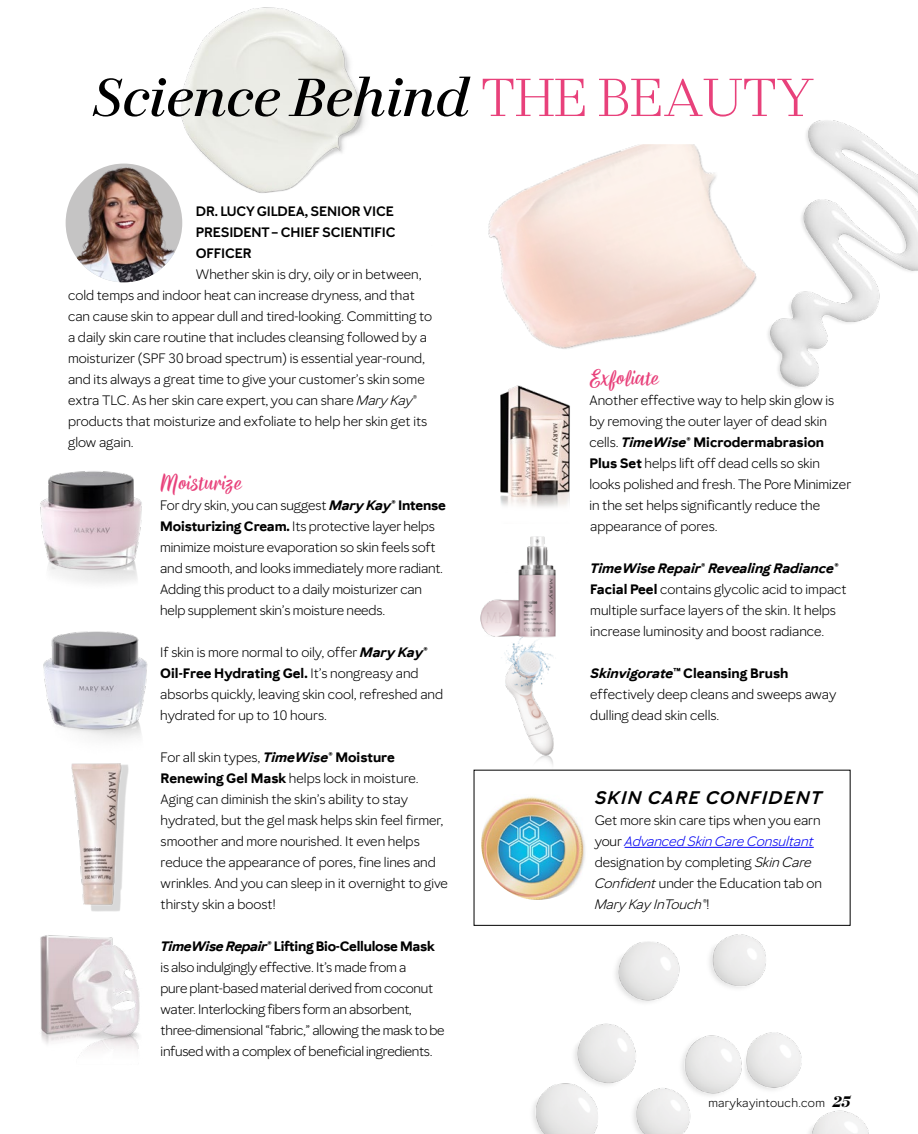
<style>
.page{position:relative;width:918px;height:1134px;background:#fff}
.page>*{position:absolute;margin:0;border:0;box-sizing:border-box;transform-origin:0 0}
.Headline{font:italic 500 52.5px "Mary Kay Serif 020";color:#000}
.Subhead{font:700 21px "Mary Kay Script";color:#e8417b}
.Subhead-2{font:italic 600 18px "Mary Kay Sans";letter-spacing:.075em;color:#000}
.Body_-_Sans{font:13.5px/21px "Mary Kay Sans";color:#000}
.Body_-_Sans-2{font:13.5px/21px "Mary Kay Sans";letter-spacing:-.02em;color:#000}
.Subhead_2_-_Sales_Di{font:600 13.5px/21px "Mary Kay Sans";letter-spacing:-.01em;color:#000}
.t1{font:12px "Mary Kay Sans";letter-spacing:.025em;color:#000}
.s1{font-weight:300;font-style:normal;color:#e8417b}
.s2{font-style:italic}
.s3{font-weight:700;font-style:italic}
.s4{font-weight:700}
.s5{font-style:italic;color:#0605f2}
.s6{font-family:"Mary Kay Serif 020";font-weight:700;font-style:italic;font-size:15px}
</style>
<div class="page">
<img style="left:119px;top:7px;width:246px;height:220px">
<img style="left:66px;top:164px;width:116px;height:118px">
<img style="left:778px;top:120px;width:140px;height:268px">
<img style="left:488px;top:144px;width:367px;height:218px">
<img style="left:473px;top:859px;width:396px;height:275px">
<img style="left:40px;top:471px;width:102px;height:112px">
<img style="left:43px;top:631px;width:105px;height:109px">
<img style="left:40px;top:935px;width:100px;height:121px">
<img style="left:500px;top:385px;width:70px;height:122px">
<img style="left:480px;top:536px;width:76px;height:89px">
<img style="left:474px;top:625px;width:116px;height:145px">
<div style="left:474px;top:770px;width:376px;height:155px;background:#fff"></div>
<hr style="left:625px;top:847px;width:189px;height:1px;background:#0605f2">
<div style="left:474px;top:770px;width:376px;height:156px;border:1px solid #000"></div>
<img style="left:481px;top:797px;width:104px;height:103px">
<img style="left:47px;top:763px;width:93px;height:189px">
<p class="Headline" style="left:93px;top:63px;width:722px">Science Behind <span class="s1">THE BEAUTY</span></p>
<p class="Subhead_2_-_Sales_Di" style="left:196px;top:201px;width:201px">DR. LUCY GILDEA, SENIOR VICE<br>PRESIDENT – CHIEF SCIENTIFIC<br>OFFICER</p>
<p class="Body_-_Sans" style="left:68px;top:264px;width:366px;text-indent:128px">Whether skin is dry, oily or in between, cold temps and indoor heat can increase dryness, and that can cause skin to appear dull and tired-looking. Committing to a daily skin care routine that includes cleansing followed by a moisturizer (SPF 30 broad spectrum) is essential year-round, and its always a great time to give your customer’s skin some extra TLC. As her skin care expert, you can share <span class="s2">Mary Kay</span>® products that moisturize and exfoliate to help her skin get its glow again.</p>
<p class="Subhead" style="left:160px;top:469px;width:83px">Moisturize</p>
<p class="Body_-_Sans" style="left:160px;top:495px;width:287px">For dry skin, you can suggest <span class="s3">Mary Kay®</span> <span class="s4">Intense Moisturizing Cream.</span> Its protective layer helps minimize moisture evaporation so skin feels soft and smooth, and looks immediately more radiant.<br>Adding this product to a daily moisturizer can help supplement skin’s moisture needs.</p>
<p class="Body_-_Sans" style="left:160px;top:642px;width:284px">If skin is more normal to oily, offer <span class="s3">Mary Kay® </span><span class="s4">Oil-Free Hydrating Gel.</span> It’s nongreasy and absorbs quickly, leaving skin cool, refreshed and hydrated for up to 10 hours.</p>
<p class="Body_-_Sans" style="left:161px;top:747px;width:289px">For all skin types, <span class="s3">TimeWise®</span> <span class="s4">Moisture Renewing Gel Mask</span> helps lock in moisture.<br>Aging can diminish the skin’s ability to stay hydrated, but the gel mask helps skin feel firmer, smoother and more nourished. It even helps reduce the appearance of pores, fine lines and wrinkles. And you can sleep in it overnight to give thirsty skin a boost!</p>
<p class="Body_-_Sans-2" style="left:161px;top:936px;width:286px"><span class="s3">TimeWise Repair®</span> <span class="s4">Lifting Bio-Cellulose Mask </span>is also indulgingly effective. It’s made from a<br>pure plant-based material derived from coconut water. Interlocking fibers form an absorbent, three-dimensional “fabric,” allowing the mask to be infused with a complex of beneficial ingredients.</p>
<p class="Subhead" style="left:589px;top:364px;width:71px">Exfoliate</p>
<p class="Body_-_Sans" style="left:589px;top:390px;width:263px">Another effective way to help skin glow is by removing the outer layer of dead skin cells. <span class="s3">TimeWise®</span> <span class="s4">Microdermabrasion Plus Set</span> helps lift off dead cells so skin looks polished and fresh. The Pore Minimizer in the set helps significantly reduce the appearance of pores.</p>
<p class="Body_-_Sans" style="left:590px;top:558px;width:258px"><span class="s3">TimeWise Repair® Revealing Radiance® </span><span class="s4">Facial Peel</span> contains glycolic acid to impact multiple surface layers of the skin. It helps increase luminosity and boost radiance.</p>
<p class="Body_-_Sans" style="left:590px;top:663px;width:248px"><span class="s3">Skinvigorate™</span> <span class="s4">Cleansing Brush </span>effectively deep cleans and sweeps away dulling dead skin cells.</p>
<p class="Subhead-2" style="left:595px;top:787px;width:229px">SKIN CARE CONFIDENT</p>
<p class="Body_-_Sans" style="left:595px;top:810px;width:229px">Get more skin care tips when you earn your <span class="s5">Advanced Skin Care Consultant </span>designation by completing <span class="s2">Skin Care<br>Confident</span> under the Education tab on<br><span class="s2">Mary Kay InTouch®</span>!</p>
<p class="t1" style="left:708px;top:1095px;width:144px">marykayintouch.com <span class="s6">25</span></p>
</div>
